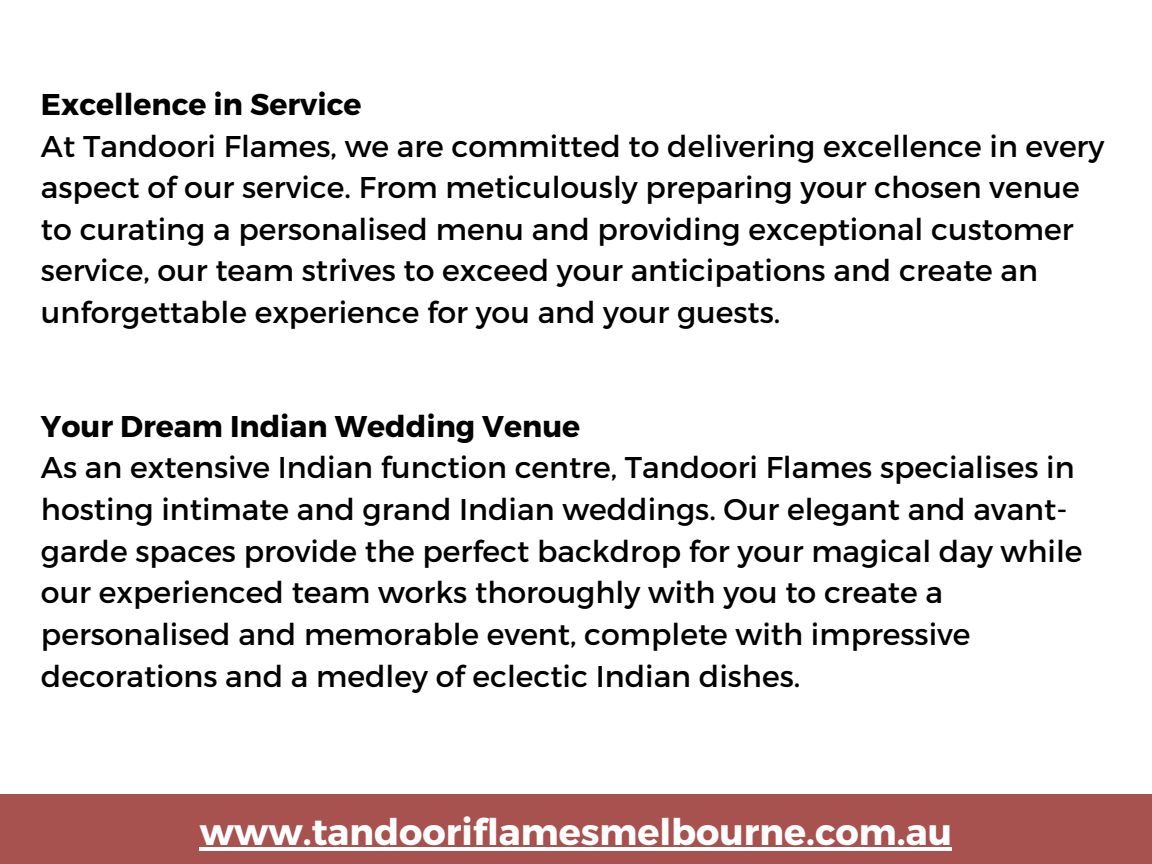
<style>
.page{position:relative;width:1152px;height:864px;background:#a8524f}
.page>*{position:absolute;margin:0;border:0;box-sizing:border-box;transform-origin:0 0}
.t1{font:700 36.6px "Montserrat";color:#fff}
.t2{font:30px/41.7px "Montserrat";color:#000}
.t3{font:700 30px "Montserrat";color:#000}
</style>
<div class="page">
<div style="left:0;top:0;width:1152px;height:793px;background:#fff"></div>
<hr style="left:200px;top:847px;width:752px;height:3px;background:#fff">
<p class="t3" style="left:41px;top:85px;width:322px">Excellence in Service</p>
<p class="t2" style="left:41px;top:123px;width:1065px">At Tandoori Flames, we are committed to delivering excellence in every aspect of our service. From meticulously preparing your chosen venue to curating a personalised menu and providing exceptional customer service, our team strives to exceed your anticipations and create an unforgettable experience for you and your guests.</p>
<p class="t3" style="left:41px;top:407px;width:541px">Your Dream Indian Wedding Venue</p>
<p class="t2" style="left:41px;top:445px;width:1043px">As an extensive Indian function centre, Tandoori Flames specialises in hosting intimate and grand Indian weddings. Our elegant and avant&shy;garde spaces provide the perfect backdrop for your magical day while our experienced team works thoroughly with you to create a personalised and memorable event, complete with impressive decorations and a medley of eclectic Indian dishes.</p>
<h1 class="t1" style="left:200px;top:808px;width:754px">www.tandooriflamesmelbourne.com.au</h1>
</div>
